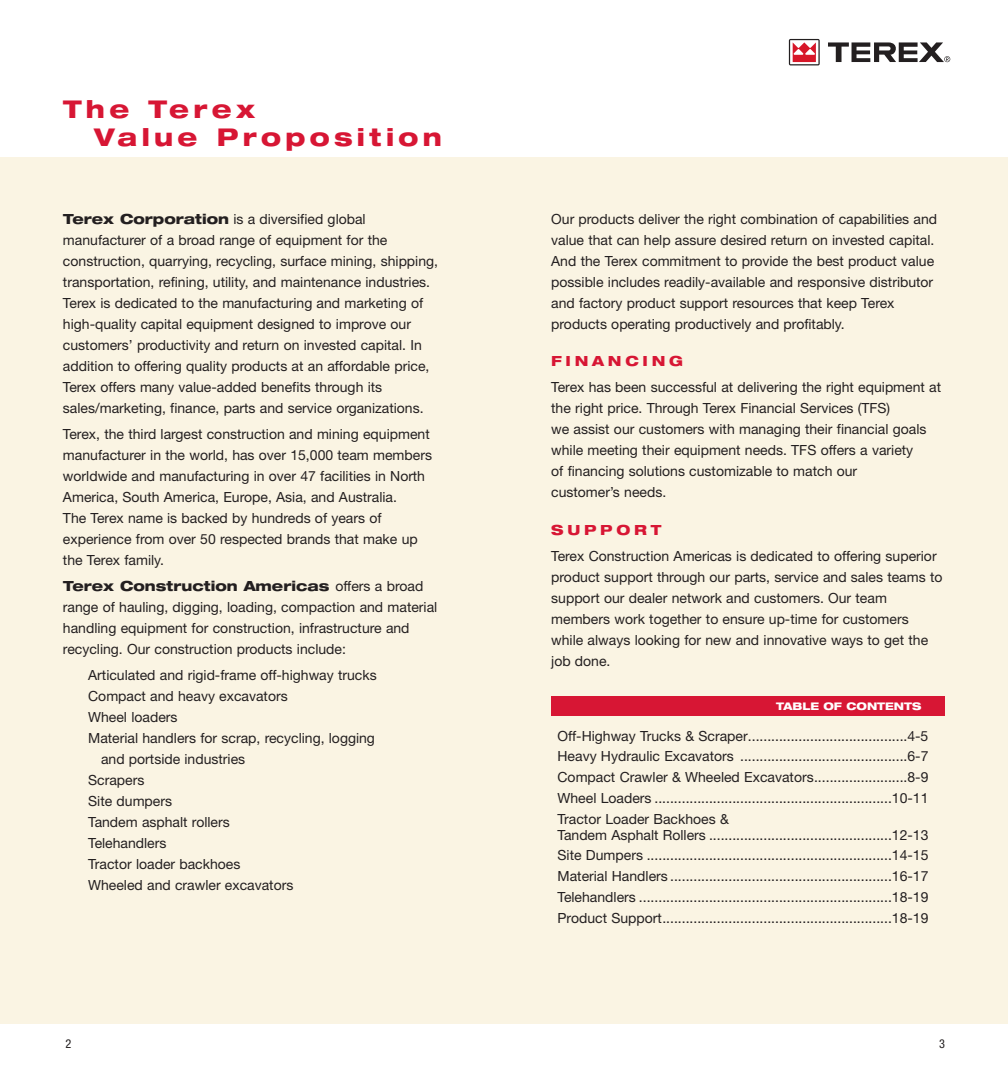
<style>
.page{position:relative;width:1008px;height:1071px;background:#fff}
.page>*{position:absolute;margin:0;border:0;box-sizing:border-box;transform-origin:0 0}
.t1{font:800 expanded 24.5px/28px "Helvetica Neue";letter-spacing:.175em;color:#d71634}
.t2{font:14px/21px "Helvetica Neue";color:#231f20}
.t3{font:800 expanded 14px "Helvetica Neue";letter-spacing:.265em;color:#d71634}
.t4{font:condensed 12.25px "Helvetica Neue";color:#231f20}
.t5{font:800 expanded 10.5px "Helvetica Neue";color:#fff}
.s1{font-weight:800;font-stretch:expanded}
</style>
<div class="page">
<div style="left:0;top:158px;width:1008px;height:866px;background:#faf4e3"></div>
<div style="left:551px;top:697px;width:394px;height:19px;background:#d71634"></div>
<svg style="left:789px;top:39px;width:31px;height:26px"></svg>
<svg style="left:828px;top:42px;width:122px;height:20px"></svg>
<h1 class="t1" style="left:94px;top:98px;width:349px;text-indent:-31px">The Terex<br>Value Proposition</h1>
<p class="t2" style="left:63px;top:210px;width:377px"><span class="s1">Terex Corporation</span> is a diversified global manufacturer of a broad range of equipment for the construction, quarrying, recycling, surface mining, shipping, transportation, refining, utility, and maintenance industries.<br>Terex is dedicated to the manufacturing and marketing of high-quality capital equipment designed to improve our customers’ productivity and return on invested capital. In addition to offering quality products at an affordable price, Terex offers many value-added benefits through its sales/marketing, finance, parts and service organizations.</p>
<p class="t2" style="left:63px;top:425px;width:371px">Terex, the third largest construction and mining equipment manufacturer in the world, has over 15,000 team members worldwide and manufacturing in over 47 facilities in North America, South America, Europe, Asia, and Australia.<br>The Terex name is backed by hundreds of years of experience from over 50 respected brands that make up the Terex family.</p>
<p class="t2" style="left:63px;top:577px;width:376px"><span class="s1">Terex Construction Americas</span> offers a broad range of hauling, digging, loading, compaction and material handling equipment for construction, infrastructure and recycling. Our construction products include:</p>
<p class="t2" style="left:88px;top:666px;width:290px">Articulated and rigid-frame off-highway trucks</p>
<p class="t2" style="left:88px;top:687px;width:201px">Compact and heavy excavators</p>
<p class="t2" style="left:88px;top:708px;width:91px">Wheel loaders</p>
<p class="t2" style="left:88px;top:729px;width:288px">Material handlers for scrap, recycling, logging</p>
<p class="t2" style="left:101px;top:750px;width:146px">and portside industries</p>
<p class="t2" style="left:88px;top:771px;width:58px">Scrapers</p>
<p class="t2" style="left:88px;top:792px;width:85px">Site dumpers</p>
<p class="t2" style="left:88px;top:813px;width:143px">Tandem asphalt rollers</p>
<p class="t2" style="left:88px;top:834px;width:80px">Telehandlers</p>
<p class="t2" style="left:88px;top:855px;width:154px">Tractor loader backhoes</p>
<p class="t2" style="left:88px;top:876px;width:207px">Wheeled and crawler excavators</p>
<p class="t2" style="left:551px;top:210px;width:387px">Our products deliver the right combination of capabilities and value that can help assure desired return on invested capital.<br>And the Terex commitment to provide the best product value possible includes readily-available and responsive distributor and factory product support resources that keep Terex products operating productively and profitably.</p>
<p class="t3" style="left:551px;top:356px;width:133px">FINANCING</p>
<p class="t2" style="left:551px;top:378px;width:391px">Terex has been successful at delivering the right equipment at the right price. Through Terex Financial Services (TFS)<br>we assist our customers with managing their financial goals while meeting their equipment needs. TFS offers a variety<br>of financing solutions customizable to match our<br>customer’s needs.</p>
<p class="t3" style="left:551px;top:524px;width:112px">SUPPORT</p>
<p class="t2" style="left:551px;top:547px;width:393px">Terex Construction Americas is dedicated to offering superior product support through our parts, service and sales teams to support our dealer network and customers. Our team members work together to ensure up-time for customers while always looking for new and innovative ways to get the job done.</p>
<p class="t5" style="left:776px;top:702px;width:147px">TABLE OF CONTENTS</p>
<p class="t2" style="left:558px;top:727px;width:372px;text-align:justify">Off-Highway Trucks &amp; Scraper.........................................4-5<br>Heavy Hydraulic Excavators ...........................................6-7<br>Compact Crawler &amp; Wheeled Excavators........................8-9<br>Wheel Loaders .............................................................10-11<br>Tractor Loader Backhoes &amp;</p>
<p class="t2" style="left:558px;top:826px;width:373px;text-align:justify">Tandem Asphalt Rollers ...............................................12-13<br>Site Dumpers ...............................................................14-15<br>Material Handlers .........................................................16-17<br>Telehandlers .................................................................18-19<br>Product Support...........................................................18-19</p>
<p class="t4" style="left:65px;top:1039px;width:7px">2</p>
<p class="t4" style="left:939px;top:1039px;width:7px">3</p>
</div>
